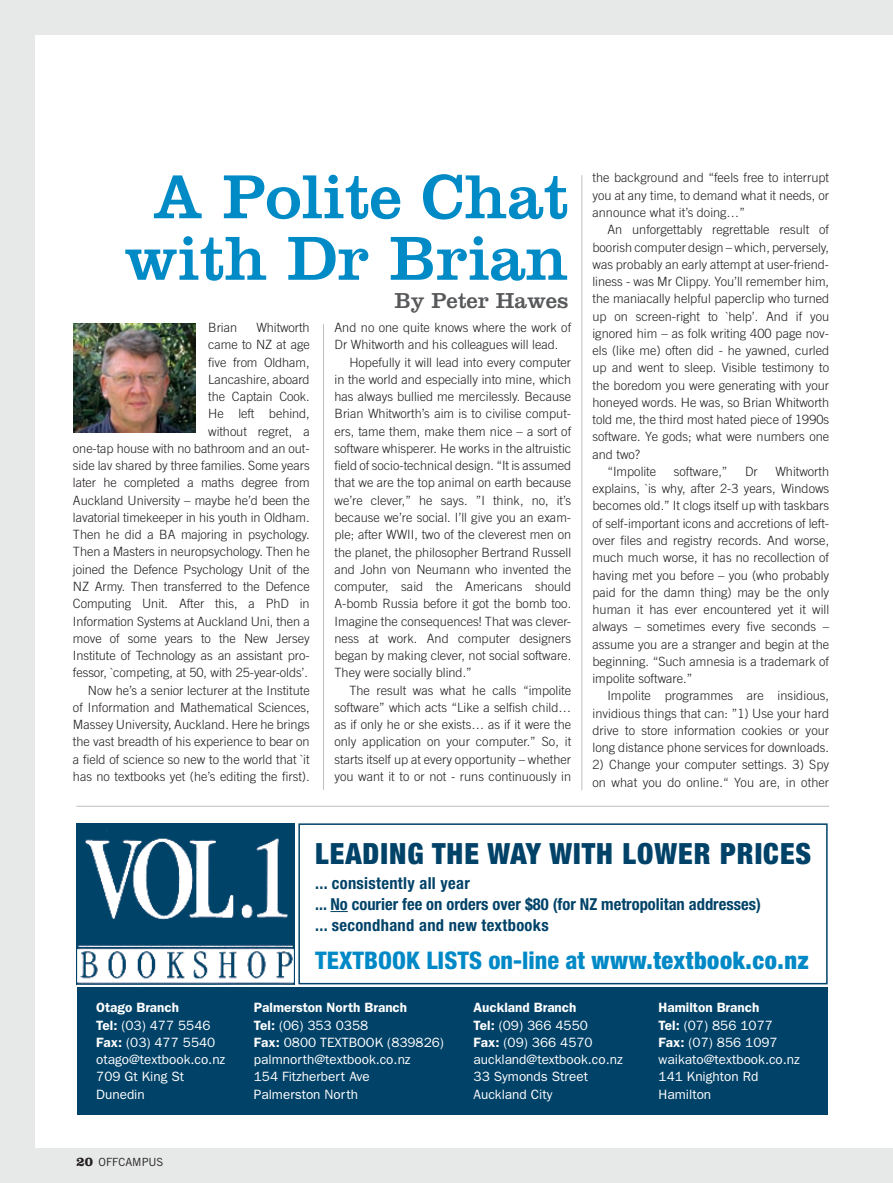
<style>
.page{position:relative;width:893px;height:1183px;background:#fff}
.page>*{position:absolute;margin:0;border:0;box-sizing:border-box;transform-origin:0 0}
.t1{font:64.5px/61.5px "Clarendon";color:#008ac6;text-align:center}
.t2{font:900 condensed 29.25px "Helvetica Neue";letter-spacing:.035em;color:#004268}
.t3{font:800 condensed 24.3px "Helvetica Neue";color:#0089c6}
.t4{font:22.5px "Clarendon";color:#58595b}
.t5{font:700 condensed 16.5px/20.7px "Helvetica Neue";color:#004268}
.t6{font:13.5px/17.2px "Franklin Gothic";color:#fff}
.t7{font:300 12.75px/17.2px "Trade Gothic";color:#231f20;text-align:justify}
.t8{font:11.25px "Trade Gothic";color:#231f20}
.s1{font-weight:900}
.s2{font-weight:600}
.s3{font-family:"Clarendon";font-weight:700;font-size:13.5px}
</style>
<div class="page">
<div style="left:0;top:1148px;width:893px;height:34px;background:#e7e8e8"></div>
<div style="left:0;top:22px;width:34px;height:1160px;background:#e7e8e8"></div>
<div style="left:0;top:0;width:893px;height:34px;background:#e7e8e8"></div>
<div style="left:298px;top:823px;width:530px;height:161px;border:2px solid #004268"></div>
<div style="left:77px;top:987px;width:751px;height:127px;background:#004268"></div>
<img style="left:77px;top:823px;width:218px;height:161px">
<hr style="left:77px;top:805px;width:752px;height:1px;background:#bcbec0">
<hr style="left:323px;top:324px;width:1px;height:465px;background:#bcbec0">
<hr style="left:581px;top:175px;width:1px;height:615px;background:#bcbec0">
<img style="left:74px;top:323px;width:122px;height:110px">
<h1 class="t1" style="left:124px;top:165px;width:446px">A Polite Chat with Dr Brian</h1>
<h3 class="t4" style="left:395px;top:287px;width:175px">By Peter Hawes</h3>
<p class="t7" style="left:73px;top:318px;width:238px;text-align:right">Whitworth<br>came to NZ at age<br>five from Oldham,<br>Lancashire, aboard<br>the Captain Cook.<br>He left behind,<br>without regret, a<br>one-tap house with no bathroom and an out&shy;side lav shared by three families. Some years later he completed a maths degree from Auckland University – maybe he’d been the lavatorial timekeeper in his youth in Oldham.<br>Then he did a BA majoring in psychology.<br>Then a Masters in neuropsychology. Then he joined the Defence Psychology Unit of the NZ Army. Then transferred to the Defence Computing Unit. After this, a PhD in Information Systems at Auckland Uni, then a move of some years to the New Jersey Institute of Technology as an assistant pro&shy;fessor, `competing, at 50, with 25-year-olds’.<br>Now he’s a senior lecturer at the Institute<br>of Information and Mathematical Sciences, Massey University, Auckland. Here he brings the vast breadth of his experience to bear on a field of science so new to the world that `it has no textbooks yet (he’s editing the first).</p>
<p class="t7" style="left:334px;top:318px;width:238px">And no one quite knows where the work of<br>Dr Whitworth and his colleagues will lead.</p>
<p class="t7" style="left:208px;top:318px;width:30px">Brian</p>
<p class="t7" style="left:334px;top:353px;width:238px;text-indent:15px">Hopefully it will lead into every computer in the world and especially into mine, which has always bullied me mercilessly. Because Brian Whitworth’s aim is to civilise comput&shy;ers, tame them, make them nice – a sort of software whisperer. He works in the altruistic field of socio-technical design. “It is assumed that we are the top animal on earth because we’re clever,” he says. ”I think, no, it’s because we’re social. I’ll give you an exam&shy;ple; after WWII, two of the cleverest men on the planet, the philosopher Bertrand Russell and John von Neumann who invented the computer, said the Americans should A-bomb Russia before it got the bomb too.<br>Imagine the consequences! That was clever&shy;ness at work. And computer designers began by making clever, not social software.<br>They were socially blind.”</p>
<p class="t7" style="left:334px;top:681px;width:238px;text-indent:15px">The result was what he calls “impolite software” which acts “Like a selfish child… as if only he or she exists… as if it were the only application on your computer.” So, it starts itself up at every opportunity – whether you want it to or not - runs continuously in</p>
<p class="t7" style="left:592px;top:169px;width:238px">the background and “feels free to interrupt you at any time, to demand what it needs, or announce what it’s doing…”</p>
<p class="t7" style="left:607px;top:221px;width:223px">An unforgettably regrettable result of</p>
<p class="t7" style="left:592px;top:238px;width:238px">boorish computer design – which, perversely,</p>
<p class="t7" style="left:592px;top:255px;width:238px">was probably an early attempt at user-friend-</p>
<p class="t7" style="left:592px;top:272px;width:238px">liness - was Mr Clippy. You’ll remember him,</p>
<p class="t7" style="left:592px;top:290px;width:238px">the maniacally helpful paperclip who turned</p>
<p class="t7" style="left:592px;top:307px;width:238px">up on screen-right to `help’. And if you</p>
<p class="t7" style="left:592px;top:324px;width:238px">ignored him – as folk writing 400 page nov-</p>
<p class="t7" style="left:592px;top:341px;width:238px">els (like me) often did - he yawned, curled</p>
<p class="t7" style="left:592px;top:359px;width:238px">up and went to sleep. Visible testimony to</p>
<p class="t7" style="left:592px;top:376px;width:238px">the boredom you were generating with your</p>
<p class="t7" style="left:592px;top:393px;width:238px">honeyed words. He was, so Brian Whitworth</p>
<p class="t7" style="left:592px;top:410px;width:238px">told me, the third most hated piece of 1990s</p>
<p class="t7" style="left:592px;top:428px;width:238px">software. Ye gods; what were numbers one</p>
<p class="t7" style="left:592px;top:445px;width:49px">and two?</p>
<p class="t7" style="left:607px;top:462px;width:50px">“Impolite</p>
<p class="t7" style="left:674px;top:462px;width:55px">software,”</p>
<p class="t7" style="left:745px;top:462px;width:14px">Dr</p>
<p class="t7" style="left:592px;top:462px;width:238px;text-indent:183px">Whitworth explains, `is why, after 2-3 years, Windows becomes old.” It clogs itself up with taskbars of self-important icons and accretions of left&shy;over files and registry records. And worse, much much worse, it has no recollection of having met you before – you (who probably paid for the damn thing) may be the only human it has ever encountered yet it will always – sometimes every five seconds – assume you are a stranger and begin at the beginning. “Such amnesia is a trademark of impolite software.”</p>
<p class="t7" style="left:592px;top:686px;width:238px;text-indent:15px">Impolite programmes are insidious, invidious things that can: ”1) Use your hard drive to store information cookies or your long distance phone services for downloads.</p>
<p class="t7" style="left:592px;top:756px;width:238px">2) Change your computer settings. 3) Spy on what you do online.“ You are, in other</p>
<h2 class="t2" style="left:315px;top:835px;width:498px">LEADING THE WAY WITH LOWER PRICES</h2>
<p class="t5" style="left:315px;top:872px;width:447px">... consistently all year<br>... No courier fee on orders over $80 (for NZ metropolitan addresses) ... secondhand and new textbooks</p>
<h3 class="t3" style="left:315px;top:945px;width:495px">TEXTBOOK LISTS on-line at <span class="s1">www.textbook.co.nz</span></h3>
<p class="t6" style="left:96px;top:998px;width:131px"><span class="s2">Otago Branch<br>Tel:</span> (03) 477 5546<br><span class="s2">Fax:</span> (03) 477 5540 otago@textbook.co.nz<br>709 Gt King St<br>Dunedin</p>
<p class="t6" style="left:254px;top:998px;width:192px"><span class="s2">Palmerston North Branch<br>Tel:</span> (06) 353 0358<br><span class="s2">Fax:</span> 0800 TEXTBOOK (839826) palmnorth@textbook.co.nz<br>154 Fitzherbert Ave<br>Palmerston North</p>
<p class="t6" style="left:474px;top:998px;width:151px"><span class="s2">Auckland Branch<br>Tel:</span> (09) 366 4550<br><span class="s2">Fax:</span> (09) 366 4570 auckland@textbook.co.nz<br>33 Symonds Street<br>Auckland City</p>
<p class="t6" style="left:659px;top:998px;width:143px"><span class="s2">Hamilton Branch<br>Tel:</span> (07) 856 1077<br><span class="s2">Fax:</span> (07) 856 1097 waikato@textbook.co.nz<br>141 Knighton Rd<br>Hamilton</p>
<p class="t8" style="left:77px;top:1154px;width:88px"><span class="s3">20</span> OFFCAMPUS</p>
</div>
